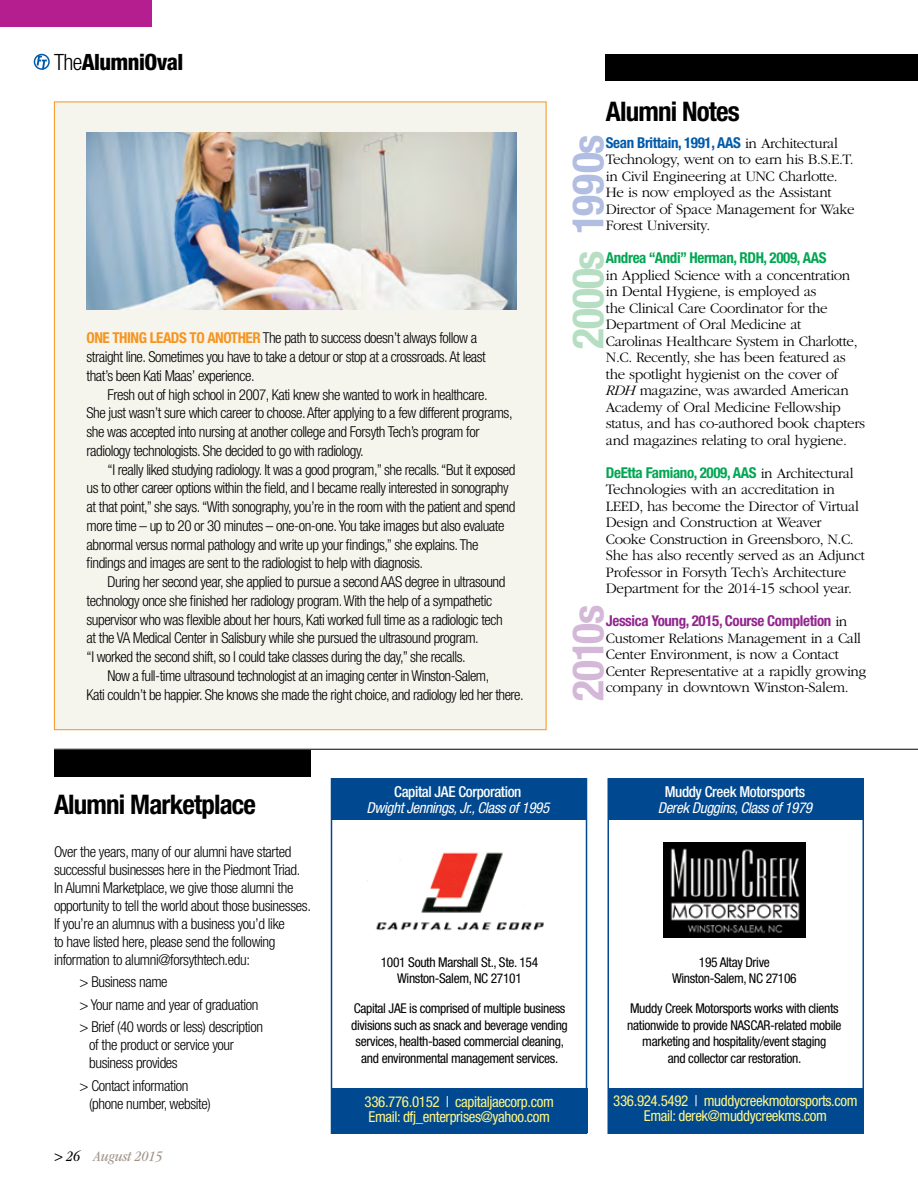
<style>
.page{position:relative;width:918px;height:1188px;background:#fff}
.page>*{position:absolute;margin:0;border:0;box-sizing:border-box;transform-origin:0 0}
.t1{font:700 condensed 43.5px "Helvetica Neue LT Std";letter-spacing:-.025em;color:#b6dec2}
.t2{font:700 condensed 43.5px "Helvetica Neue LT Std";letter-spacing:-.025em;color:#d4b8d8}
.t3{font:700 condensed 27px "Helvetica Neue LT Std";letter-spacing:-.03em;color:#000}
.t4{font:800 condensed 22.5px "Helvetica Neue LT Std";letter-spacing:-.025em;color:#000}
.t5{font:300 condensed 15px/18.8px "Helvetica Neue LT Std";letter-spacing:-.03em;color:#000}
.t6{font:300 15px/16.5px "ITC Garamond Std";letter-spacing:-.025em;color:#000}
.t7{font:condensed 15px "Helvetica Neue LT Std";letter-spacing:-.025em;color:#fff685}
.t8{font:italic condensed 15px "Helvetica Neue LT Std";letter-spacing:-.025em;color:#fff}
.t9{font:500 condensed 15px "Helvetica Neue LT Std";letter-spacing:-.025em;color:#fff}
.t10{font:700 condensed 15px "Helvetica Neue LT Std";letter-spacing:-.025em;color:#00a651}
.t11{font:italic condensed 15px "ITC Garamond Std";letter-spacing:-.01em;color:#a2958a}
.t12{font:italic condensed 15px "ITC Garamond Std";color:#000}
.t13{font:condensed 13.5px/16.5px "Helvetica Neue LT Std";letter-spacing:-.025em;color:#000;text-align:center}
.s1{font-weight:300}
.s2{font-weight:700;color:#f7941e}
.s3{font-family:"Helvetica Neue LT Std";font-weight:700;font-stretch:condensed;color:#005baa}
.s4{font-style:italic}
.s5{font-family:"Helvetica Neue LT Std";font-weight:700;font-stretch:condensed;color:#00a651}
.s6{font-family:"Helvetica Neue LT Std";font-weight:700;font-stretch:condensed;color:#92278f}
.s7{color:#b1bde1}
.s8{color:#fff}
</style>
<div class="page">
<div style="left:54px;top:102px;width:492px;height:628px;background:#f5f4ed;border:1px solid #f7941e"></div>
<div style="left:34px;top:54px;width:16px;height:16px;border:2px solid #005baa;border-radius:50%"></div>
<svg style="left:37px;top:56px;width:10px;height:13px"></svg>
<div style="left:0;top:0;width:151px;height:27px;background:#b41e8e"></div>
<div style="left:54px;top:750px;width:256px;height:27px;background:#000"></div>
<hr style="left:54px;top:749px;width:864px;height:1px;background:#000">
<div style="left:608px;top:778px;width:256px;height:356px;border:2px solid #004990"></div>
<div style="left:331px;top:778px;width:256px;height:356px;border:2px solid #004990"></div>
<div style="left:332px;top:779px;width:255px;height:41px;background:#004990"></div>
<div style="left:608px;top:779px;width:256px;height:41px;background:#004990"></div>
<div style="left:332px;top:1089px;width:255px;height:44px;background:#004990"></div>
<div style="left:608px;top:1089px;width:255px;height:44px;background:#004990"></div>
<img style="left:86px;top:133px;width:430px;height:177px">
<div style="left:606px;top:54px;width:312px;height:27px;background:#000"></div>
<img style="left:663px;top:842px;width:143px;height:96px">
<img style="left:367px;top:852px;width:177px;height:79px">
<p class="t4" style="left:54px;top:48px;width:131px"><span class="s1">The</span>AlumniOval</p>
<p class="t5" style="left:87px;top:329px;width:392px"><span class="s2">ONE THING LEADS TO ANOTHER</span> The path to success doesn’t always follow a</p>
<p class="t5" style="left:87px;top:347px;width:401px">straight line. Sometimes you have to take a detour or stop at a crossroads. At least</p>
<p class="t5" style="left:87px;top:366px;width:170px">that’s been Kati Maas’ experience.</p>
<p class="t5" style="left:108px;top:385px;width:382px">Fresh out of high school in 2007, Kati knew she wanted to work in healthcare.</p>
<p class="t5" style="left:87px;top:404px;width:428px">She just wasn’t sure which career to choose. After applying to a few different programs, she was accepted into nursing at another college and Forsyth Tech’s program for</p>
<p class="t5" style="left:87px;top:441px;width:279px">radiology technologists. She decided to go with radiology.</p>
<p class="t5" style="left:87px;top:460px;width:430px;text-indent:21px">“I really liked studying radiology. It was a good program,” she recalls. “But it exposed us to other career options within the field, and I became really interested in sonography at that point,” she says. “With sonography, you’re in the room with the patient and spend more time – up to 20 or 30 minutes – one-on-one. You take images but also evaluate abnormal versus normal pathology and write up your findings,” she explains. The</p>
<p class="t5" style="left:87px;top:554px;width:338px">findings and images are sent to the radiologist to help with diagnosis.</p>
<p class="t5" style="left:87px;top:572px;width:420px;text-indent:21px">During her second year, she applied to pursue a second AAS degree in ultrasound technology once she finished her radiology program. With the help of a sympathetic</p>
<p class="t5" style="left:87px;top:610px;width:418px">supervisor who was flexible about her hours, Kati worked full time as a radiologic tech</p>
<p class="t5" style="left:87px;top:629px;width:394px">at the VA Medical Center in Salisbury while she pursued the ultrasound program.</p>
<p class="t5" style="left:87px;top:647px;width:381px">“I worked the second shift, so I could take classes during the day,” she recalls.</p>
<p class="t5" style="left:108px;top:666px;width:383px">Now a full-time ultrasound technologist at an imaging center in Winston-Salem,</p>
<p class="t5" style="left:87px;top:685px;width:439px">Kati couldn’t be happier. She knows she made the right choice, and radiology led her there.</p>
<p class="t3" style="left:606px;top:95px;width:135px">Alumni Notes</p>
<p class="t6" style="left:606px;top:135px;width:249px"><span class="s3">Sean Brittain, 1991, AAS</span> in Architectural<br>Technology, went on to earn his B.S.E.T. in Civil Engineering at UNC Charlotte.</p>
<p class="t6" style="left:606px;top:185px;width:250px">He is now employed as the Assistant<br>Director of Space Management for Wake<br>Forest University.</p>
<p class="t10" style="left:606px;top:249px;width:222px">Andrea “Andi” Herman, RDH, 2009, AAS</p>
<p class="t6" style="left:606px;top:267px;width:246px">in Applied Science with a concentration</p>
<p class="t6" style="left:606px;top:284px;width:212px">in Dental Hygiene, is employed as</p>
<p class="t6" style="left:606px;top:300px;width:223px">the Clinical Care Coordinator for the</p>
<p class="t6" style="left:606px;top:317px;width:197px">Department of Oral Medicine at</p>
<p class="t6" style="left:606px;top:333px;width:253px">Carolinas Healthcare System in Charlotte,<br>N.C. Recently, she has been featured as</p>
<p class="t6" style="left:606px;top:366px;width:261px">the spotlight hygienist on the cover of <span class="s4">RDH</span> magazine, was awarded American Academy of Oral Medicine Fellowship status, and has co-authored book chapters and magazines relating to oral hygiene.</p>
<p class="t6" style="left:606px;top:465px;width:255px"><span class="s5">DeEtta Famiano, 2009, AAS</span> in Architectural Technologies with an accreditation in LEED, has become the Director of Virtual Design and Construction at Weaver</p>
<p class="t6" style="left:606px;top:531px;width:261px">Cooke Construction in Greensboro, N.C.<br>She has also recently served as an Adjunct</p>
<p class="t6" style="left:606px;top:564px;width:248px">Professor in Forsyth Tech’s Architecture<br>Department for the 2014-15 school year.</p>
<p class="t6" style="left:606px;top:614px;width:262px"><span class="s6">Jessica Young, 2015, Course Completion</span> in Customer Relations Management in a Call Center Environment, is now a Contact Center Representative at a rapidly growing company in downtown Winston-Salem.</p>
<p class="t1" style="left:562px;top:349px;width:216px;rotate:-90deg">2000s <span class="s7">1990s</span></p>
<p class="t2" style="left:562px;top:701px;width:98px;rotate:-90deg">2010s</p>
<p class="t3" style="left:54px;top:788px;width:204px">Alumni Marketplace</p>
<p class="t9" style="left:394px;top:782px;width:129px">Capital JAE Corporation</p>
<p class="t8" style="left:367px;top:799px;width:184px">Dwight Jennings, Jr., Class of 1995</p>
<p class="t9" style="left:665px;top:782px;width:142px">Muddy Creek Motorsports</p>
<p class="t8" style="left:658px;top:799px;width:156px">Derek Duggins, Class of 1979</p>
<p class="t5" style="left:54px;top:842px;width:258px;line-height:18px">Over the years, many of our alumni have started successful businesses here in the Piedmont Triad.<br>In Alumni Marketplace, we give those alumni the opportunity to tell the world about those businesses.</p>
<p class="t5" style="left:54px;top:914px;width:232px">If you’re an alumnus with a business you’d like</p>
<p class="t5" style="left:54px;top:932px;width:223px;line-height:18px">to have listed here, please send the following information to alumni@forsythtech.edu:</p>
<p class="t5" style="left:80px;top:973px;width:90px">&gt; Business name</p>
<p class="t5" style="left:80px;top:995px;width:181px">&gt; Your name and year of graduation</p>
<p class="t5" style="left:80px;top:1018px;width:185px">&gt; Brief (40 words or less) description</p>
<p class="t5" style="left:89px;top:1036px;width:146px">of the product or service your</p>
<p class="t5" style="left:89px;top:1054px;width:90px">business provides</p>
<p class="t5" style="left:80px;top:1076px;width:110px">&gt; Contact information</p>
<p class="t5" style="left:89px;top:1094px;width:123px">(phone number, website)</p>
<p class="t12" style="left:54px;top:1148px;width:28px">&gt; 26</p>
<p class="t11" style="left:94px;top:1148px;width:70px">August 2015</p>
<p class="t13" style="left:381px;top:954px;width:159px">1001 South Marshall St., Ste. 154</p>
<p class="t13" style="left:397px;top:970px;width:126px">Winston-Salem, NC 27101</p>
<p class="t13" style="left:351px;top:1000px;width:218px">Capital JAE is comprised of multiple business divisions such as snack and beverage vending services, health-based commercial cleaning, and environmental management services.</p>
<p class="t7" style="left:365px;top:1093px;width:191px">336.776.0152 <span class="s8">|</span> capitaljaecorp.com</p>
<p class="t7" style="left:369px;top:1108px;width:183px">Email: dfj_enterprises@yahoo.com</p>
<p class="t13" style="left:699px;top:954px;width:72px">195 Altay Drive</p>
<p class="t13" style="left:672px;top:970px;width:126px">Winston-Salem, NC 27106</p>
<p class="t13" style="left:627px;top:1000px;width:216px">Muddy Creek Motorsports works with clients nationwide to provide NASCAR-related mobile marketing and hospitality/event staging</p>
<p class="t13" style="left:668px;top:1050px;width:135px">and collector car restoration.</p>
<p class="t7" style="left:613px;top:1092px;width:246px">336.924.5492 <span class="s8">|</span> muddycreekmotorsports.com</p>
<p class="t7" style="left:644px;top:1107px;width:185px">Email: derek@muddycreekms.com</p>
</div>
